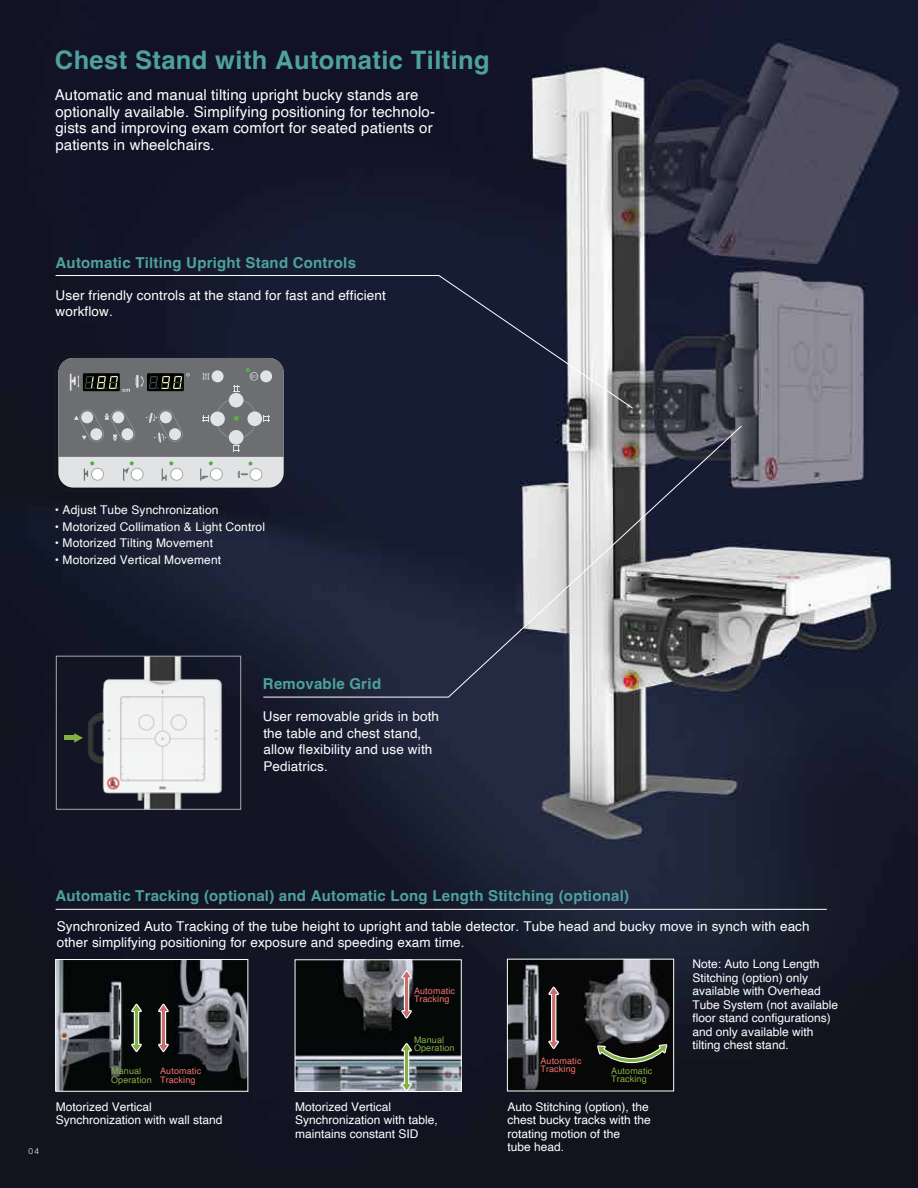
<style>
.page{position:relative;width:918px;height:1188px;background:#fff}
.page>*{position:absolute;margin:0;border:0;box-sizing:border-box;transform-origin:0 0}
.t1{font:700 25.5px "Helvetica";letter-spacing:.015em;color:#4ea19f}
.t2{font:15px/16.5px "Helvetica";letter-spacing:.01em;color:#fff}
.t3{font:700 15px "Helvetica";letter-spacing:.015em;color:#4ea19f}
.t4{font:13.5px/16.5px "Helvetica";letter-spacing:.01em;color:#fff}
.t5{font:12px/13.5px "Helvetica";color:#fff}
.t6{font:9px/8.2px "Helvetica";letter-spacing:.015em;color:#f3716d}
.t7{font:9px/8.2px "Helvetica";letter-spacing:.015em;color:#84b144}
.t8{font:300 8.25px "Helvetica";color:#fff}
</style>
<div class="page">
<img style="left:0;top:0;width:918px;height:1188px">
<img style="left:58px;top:658px;width:181px;height:150px">
<div style="left:56px;top:656px;width:185px;height:154px;border:1px solid #a7a9ac"></div>
<img style="left:297px;top:961px;width:163px;height:129px">
<div style="left:295px;top:959px;width:167px;height:133px;border:1px solid #fff"></div>
<img style="left:57px;top:961px;width:189px;height:129px">
<div style="left:55px;top:959px;width:193px;height:133px;border:1px solid #fff"></div>
<hr style="left:64px;top:736px;width:11px;height:4px;background:#84b144">
<svg style="left:74px;top:733px;width:9px;height:10px"></svg>
<img style="left:509px;top:961px;width:163px;height:128px">
<div style="left:507px;top:959px;width:167px;height:132px;border:1px solid #fff"></div>
<svg style="left:128px;top:1002px;width:17px;height:53px"></svg>
<svg style="left:155px;top:1002px;width:17px;height:53px"></svg>
<svg style="left:398px;top:1041px;width:17px;height:53px"></svg>
<svg style="left:398px;top:968px;width:17px;height:53px"></svg>
<svg style="left:545px;top:984px;width:17px;height:67px"></svg>
<svg style="left:595px;top:1043px;width:74px;height:21px;background:#373e2d"></svg>
<svg style="left:55px;top:409px;width:232px;height:82px;background:#9a9b9d"></svg>
<svg style="left:55px;top:275px;width:579px;height:134px;background:#353949"></svg>
<hr style="left:56px;top:909px;width:771px;height:1px;background:#fff">
<svg style="left:262px;top:425px;width:481px;height:273px;background:#484c5b"></svg>
<h1 class="t1" style="left:55px;top:45px;width:436px">Chest Stand with Automatic Tilting</h1>
<p class="t2" style="left:55px;top:87px;width:382px">Automatic and manual tilting upright bucky stands are optionally available. Simplifying positioning for technolo&shy;gists and improving exam comfort for seated patients or patients in wheelchairs.</p>
<p class="t3" style="left:56px;top:254px;width:302px">Automatic Tilting Upright Stand Controls</p>
<p class="t4" style="left:56px;top:287px;width:332px">User friendly controls at the stand for fast and efficient workflow.</p>
<p class="t5" style="left:55px;top:504px;width:165px">• Adjust Tube Synchronization</p>
<p class="t5" style="left:55px;top:520px;width:212px">• Motorized Collimation &amp; Light Control</p>
<p class="t5" style="left:55px;top:537px;width:160px">• Motorized Tilting Movement</p>
<p class="t5" style="left:55px;top:553px;width:168px">• Motorized Vertical Movement</p>
<p class="t3" style="left:263px;top:674px;width:120px">Removable Grid</p>
<p class="t4" style="left:263px;top:709px;width:178px">User removable grids in both the table and chest stand, allow flexibility and use with<br>Pediatrics.</p>
<p class="t8" style="left:29px;top:1144px;width:12px">04</p>
<p class="t3" style="left:56px;top:886px;width:575px">Automatic Tracking (optional) and Automatic Long Length Stitching (optional)</p>
<p class="t4" style="left:57px;top:918px;width:754px">Synchronized Auto Tracking of the tube height to upright and table detector. Tube head and bucky move in synch with each other simplifying positioning for exposure and speeding exam time.</p>
<p class="t6" style="left:414px;top:987px;width:43px">Automatic<br>Tracking</p>
<p class="t7" style="left:414px;top:1036px;width:42px">Manual<br>Operation</p>
<p class="t5" style="left:693px;top:958px;width:147px">Note: Auto Long Length<br>Stitching (option) only available with Overhead<br>Tube System (not available floor stand configurations) and only available with tilting chest stand.</p>
<p class="t7" style="left:111px;top:1067px;width:42px">Manual<br>Operation</p>
<p class="t6" style="left:160px;top:1067px;width:43px">Automatic<br>Tracking</p>
<p class="t6" style="left:540px;top:1057px;width:43px">Automatic<br>Tracking</p>
<p class="t7" style="left:611px;top:1067px;width:43px">Automatic<br>Tracking</p>
<p class="t5" style="left:56px;top:1100px;width:168px">Motorized Vertical<br>Synchronization with wall stand</p>
<p class="t5" style="left:295px;top:1100px;width:144px">Motorized Vertical<br>Synchronization with table, maintains constant SID</p>
<p class="t5" style="left:507px;top:1100px;width:145px">Auto Stitching (option), the chest bucky tracks with the rotating motion of the<br>tube head.</p>
</div>
